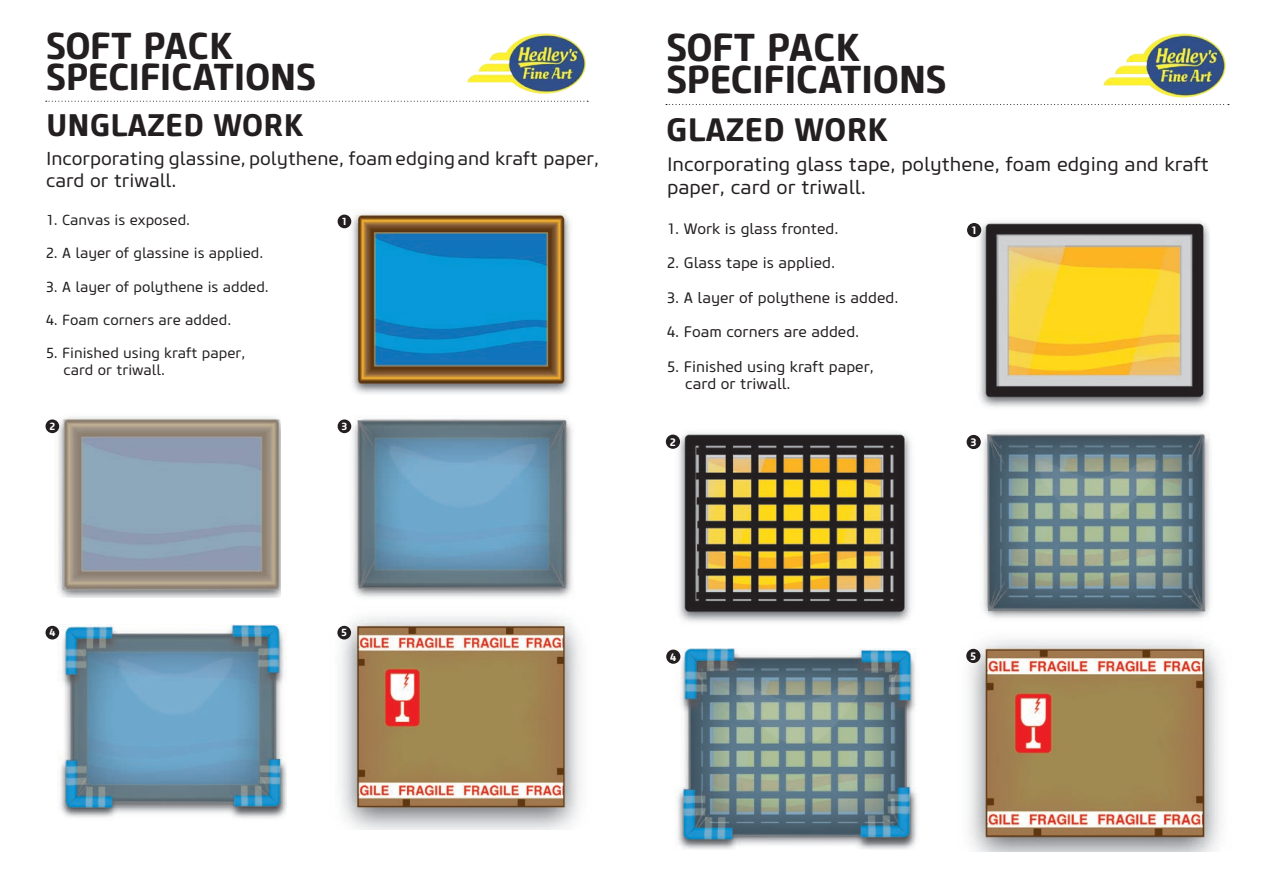
<style>
.page{position:relative;width:1263px;height:893px;background:#fff}
.page>*{position:absolute;margin:0;border:0;box-sizing:border-box;transform-origin:0 0}
.t1{font:700 38.85px/32.4px "Core Sans M65";letter-spacing:-.025em;color:#231f20}
.t2{font:700 37.35px/31.2px "Core Sans M65";letter-spacing:-.025em;color:#231f20}
.t3{font:700 32.4px "Core Sans M65";color:#231f20}
.t4{font:700 31.2px "Core Sans M65";color:#231f20}
.t5{font:19.35px/23.2px "Core Sans M45";color:#231f20}
.t6{font:18.75px/22.5px "Core Sans M45";color:#231f20}
.t7{font:15.15px/17.2px "Core Sans M45";color:#231f20}
.t8{font:14.55px/16.6px "Core Sans M45";color:#231f20}
.t9{font:700 10.8px "Core Sans M65";color:#fff}
.t10{font:700 10.35px "Core Sans M65";color:#fff}
</style>
<div class="page">
<img style="left:339px;top:617px;width:242px;height:212px">
<svg style="left:46px;top:101px;width:542px;height:1px"></svg>
<img style="left:467px;top:33px;width:119px;height:61px">
<img style="left:348px;top:212px;width:223px;height:182px">
<img style="left:55px;top:417px;width:225px;height:181px">
<img style="left:350px;top:419px;width:223px;height:179px">
<img style="left:58px;top:625px;width:228px;height:193px">
<div style="left:338px;top:215px;width:13px;height:13px;background:#231f20;border-radius:50%"></div>
<div style="left:46px;top:419px;width:13px;height:14px;background:#231f20;border-radius:50%"></div>
<div style="left:338px;top:419px;width:13px;height:14px;background:#231f20;border-radius:50%"></div>
<div style="left:46px;top:626px;width:13px;height:13px;background:#231f20;border-radius:50%"></div>
<div style="left:337px;top:626px;width:14px;height:13px;background:#231f20;border-radius:50%"></div>
<img style="left:967px;top:639px;width:254px;height:212px">
<svg style="left:666px;top:104px;width:563px;height:1px"></svg>
<img style="left:1103px;top:33px;width:123px;height:65px">
<img style="left:975px;top:221px;width:235px;height:186px">
<img style="left:674px;top:432px;width:237px;height:190px">
<img style="left:979px;top:432px;width:231px;height:186px">
<img style="left:674px;top:649px;width:243px;height:200px">
<div style="left:967px;top:223px;width:14px;height:14px;background:#231f20;border-radius:50%"></div>
<div style="left:666px;top:435px;width:14px;height:14px;background:#231f20;border-radius:50%"></div>
<div style="left:967px;top:435px;width:14px;height:14px;background:#231f20;border-radius:50%"></div>
<div style="left:666px;top:650px;width:14px;height:14px;background:#231f20;border-radius:50%"></div>
<div style="left:966px;top:649px;width:14px;height:14px;background:#231f20;border-radius:50%"></div>
<p class="t2" style="left:46px;top:31px;width:272px">SOFT PACK<br>SPECIFICATIONS</p>
<p class="t4" style="left:46px;top:105px;width:259px">UNGLAZED WORK</p>
<p class="t6" style="left:46px;top:148px;width:555px">Incorporating glassine, polythene, foam edging and kraft paper, card or triwall.</p>
<p class="t8" style="left:46px;top:212px;width:146px">1. Canvas is exposed.</p>
<p class="t8" style="left:46px;top:245px;width:219px">2. A layer of glassine is applied.</p>
<p class="t8" style="left:46px;top:279px;width:224px">3. A layer of polythene is added.</p>
<p class="t8" style="left:46px;top:312px;width:187px">4. Foam corners are added.</p>
<p class="t8" style="left:64px;top:345px;width:183px;text-indent:-17px">5. Finished using kraft paper, card or triwall.</p>
<p class="t10" style="left:341px;top:215px;width:7px">1</p>
<p class="t10" style="left:49px;top:420px;width:7px">2</p>
<p class="t10" style="left:341px;top:420px;width:7px">3</p>
<p class="t1" style="left:666px;top:31px;width:282px">SOFT PACK<br>SPECIFICATIONS</p>
<p class="t3" style="left:666px;top:109px;width:223px">GLAZED WORK</p>
<p class="t5" style="left:667px;top:153px;width:543px">Incorporating glass tape, polythene, foam edging and kraft paper, card or triwall.</p>
<p class="t7" style="left:667px;top:220px;width:173px">1. Work is glass fronted.</p>
<p class="t7" style="left:667px;top:255px;width:169px">2. Glass tape is applied.</p>
<p class="t7" style="left:667px;top:289px;width:233px">3. A layer of polythene is added.</p>
<p class="t7" style="left:667px;top:324px;width:194px">4. Foam corners are added.</p>
<p class="t7" style="left:685px;top:358px;width:190px;text-indent:-18px">5. Finished using kraft paper, card or triwall.</p>
<p class="t9" style="left:971px;top:223px;width:8px">1</p>
<p class="t9" style="left:670px;top:435px;width:8px">2</p>
<p class="t9" style="left:971px;top:435px;width:8px">3</p>
<p class="t10" style="left:49px;top:626px;width:7px">4</p>
<p class="t10" style="left:341px;top:626px;width:7px">5</p>
<p class="t9" style="left:670px;top:650px;width:8px">4</p>
<p class="t9" style="left:970px;top:649px;width:8px">5</p>
</div>
